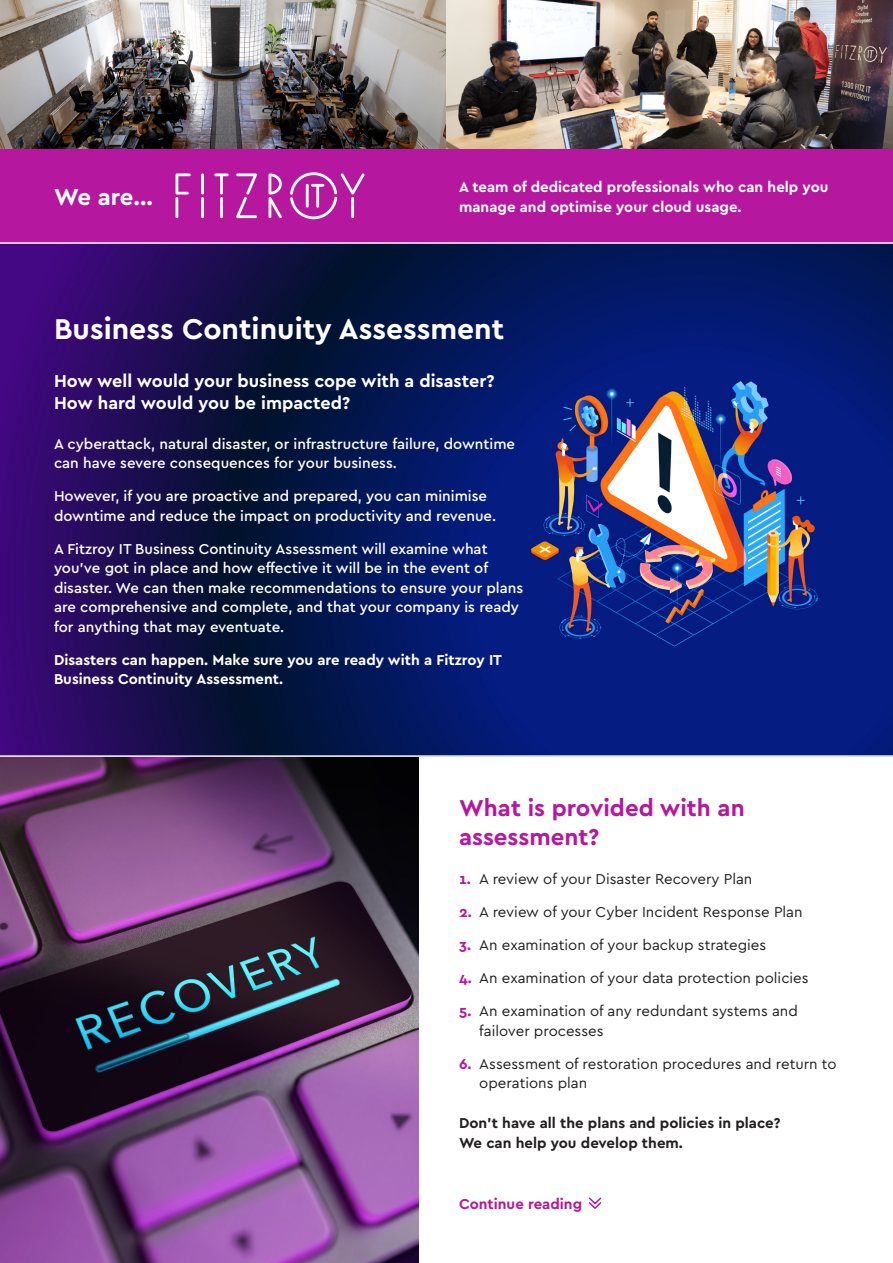
<style>
.page{position:relative;width:893px;height:1263px;background:#fff}
.page>*{position:absolute;margin:0;border:0;box-sizing:border-box;transform-origin:0 0}
.Subhead_2_-_White{font:700 30px "Cera GR";color:#fff}
.Subhead_2{font:700 24px/28.8px "Cera GR";color:#b5179e}
.Subhead_2_-_White-2{font:700 24px "Cera GR";color:#fff}
.Subhead_2_-_White-3{font:700 18px/21.6px "Cera GR";color:#fff}
.Body_-_White{font:500 15px/19.5px "Cera GR";color:#fff}
.t1{font:15px/19.5px "Cera GR";color:#231f20}
.Body_-_White_Bold{font:700 15px/19.5px "Cera GR";color:#fff}
.Subhead_3_-_Black{font:700 15px/19.5px "Cera GR";color:#231f20}
.Subhead_3_-_Purple{font:700 15px "Cera GR";color:#b5179e}
.s1{font-weight:700;color:#b5179e}
</style>
<div class="page">
<img style="left:0;top:244px;width:893px;height:511px">
<svg style="left:588px;top:1197px;width:14px;height:12px"></svg>
<div style="left:0;top:148px;width:893px;height:95px;background:#b5179e"></div>
<img style="left:0;top:0;width:893px;height:148px">
<svg style="left:214px;top:173px;width:15px;height:22px"></svg>
<hr style="left:220px;top:197px;width:3px;height:21px;background:#fff">
<hr style="left:201px;top:173px;width:3px;height:22px;background:#fff">
<hr style="left:176px;top:197px;width:2px;height:21px;background:#fff">
<svg style="left:176px;top:173px;width:15px;height:44px"></svg>
<hr style="left:201px;top:197px;width:3px;height:21px;background:#fff">
<svg style="left:269px;top:173px;width:13px;height:45px"></svg>
<svg style="left:236px;top:173px;width:21px;height:45px"></svg>
<svg style="left:290px;top:172px;width:74px;height:47px"></svg>
<hr style="left:306px;top:184px;width:3px;height:24px;background:#fff">
<img style="left:0;top:757px;width:418px;height:506px">
<hr style="left:0;top:242px;width:893px;height:2px;background:#fff">
<p class="Subhead_2_-_White-2" style="left:54px;top:184px;width:100px">We are...</p>
<p class="Body_-_White_Bold" style="left:459px;top:177px;width:371px">A team of dedicated professionals who can help you</p>
<p class="Body_-_White_Bold" style="left:459px;top:197px;width:284px">manage and optimise your cloud usage.</p>
<p class="Subhead_2_-_White" style="left:54px;top:312px;width:452px">Business Continuity Assessment</p>
<p class="Subhead_2_-_White-3" style="left:54px;top:371px;width:442px">How well would your business cope with a disaster?<br>How hard would you be impacted?</p>
<p class="Body_-_White" style="left:54px;top:434px;width:463px">A cyberattack, natural disaster, or infrastructure failure, downtime can have severe consequences for your business.</p>
<p class="Body_-_White" style="left:54px;top:487px;width:444px">However, if you are proactive and prepared, you can minimise downtime and reduce the impact on productivity and revenue.</p>
<p class="Body_-_White" style="left:54px;top:539px;width:471px">A Fitzroy IT Business Continuity Assessment will examine what you’ve got in place and how effective it will be in the event of disaster. We can then make recommendations to ensure your plans are comprehensive and complete, and that your company is ready for anything that may eventuate.</p>
<p class="Body_-_White_Bold" style="left:54px;top:650px;width:450px">Disasters can happen. Make sure you are ready with a Fitzroy IT<br>Business Continuity Assessment.</p>
<p class="Subhead_2" style="left:459px;top:793px;width:287px">What is provided with an assessment?</p>
<p class="t1" style="left:459px;top:870px;width:295px"><span class="s1">1.</span> A review of your Disaster Recovery Plan</p>
<p class="t1" style="left:459px;top:903px;width:345px"><span class="s1">2.</span> A review of your Cyber Incident Response Plan</p>
<p class="t1" style="left:459px;top:936px;width:309px"><span class="s1">3.</span> An examination of your backup strategies</p>
<p class="t1" style="left:459px;top:969px;width:351px"><span class="s1">4.</span> An examination of your data protection policies</p>
<p class="t1" style="left:479px;top:1002px;width:320px;text-indent:-20px"><span class="s1">5.</span> An examination of any redundant systems and failover processes</p>
<p class="t1" style="left:479px;top:1054px;width:359px;text-indent:-20px"><span class="s1">6.</span> Assessment of restoration procedures and return to operations plan</p>
<p class="Subhead_3_-_Black" style="left:459px;top:1113px;width:323px">Don’t have all the plans and policies in place?<br>We can help you develop them.</p>
<p class="Subhead_3_-_Purple" style="left:459px;top:1195px;width:125px">Continue reading</p>
</div>
